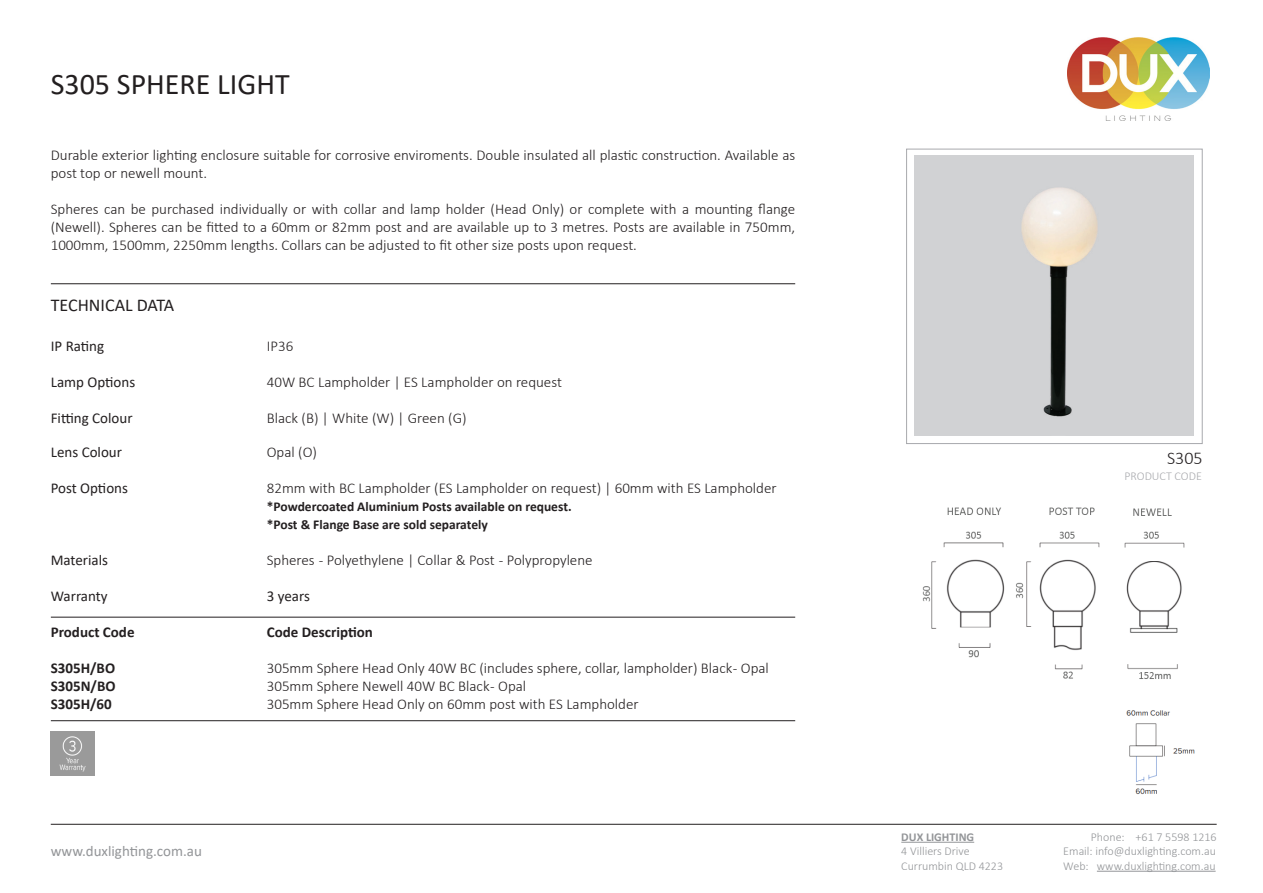
<style>
.page{position:relative;width:1263px;height:893px;background:#fff}
.page>*{position:absolute;margin:0;border:0;box-sizing:border-box;transform-origin:0 0}
.t1{font:30px "Calibri";color:#231f20}
.t2{font:18px "Calibri";color:#231f20}
.t3{font:300 18px "Calibri";color:#231f20}
.t4{font:300 15px/18px "Calibri";color:#231f20}
.t5{font:15px "Calibri";color:#231f20}
.t6{font:700 15px "Calibri";color:#231f20}
.t7{font:15px "Calibri";color:#939598}
.t8{font:700 13.5px "Calibri";color:#231f20}
.t9{font:300 12px "Calibri";color:#939598}
.t10{font:700 12px "Calibri";color:#939598}
.t11{font:300 12px "Calibri";color:#a8a9ad}
</style>
<div class="page">
<div style="left:906px;top:149px;width:296px;height:295px;border:1px solid #a8a9ad"></div>
<img style="left:1067px;top:37px;width:143px;height:84px">
<hr style="left:51px;top:283px;width:744px;height:1px;background:#231f20">
<img style="left:914px;top:156px;width:280px;height:279px">
<img style="left:51px;top:731px;width:43px;height:44px">
<hr style="left:51px;top:720px;width:744px;height:1px;background:#231f20">
<hr style="left:51px;top:824px;width:1166px;height:1px;background:#231f20">
<hr style="left:901px;top:842px;width:73px;height:1px;background:#939598">
<hr style="left:1097px;top:871px;width:118px;height:1px;background:#939598">
<hr style="left:51px;top:617px;width:744px;height:1px;background:#231f20">
<img style="left:1126px;top:710px;width:69px;height:85px">
<img style="left:922px;top:507px;width:263px;height:172px">
<p class="t1" style="left:51px;top:63px;width:240px">S305 SPHERE LIGHT</p>
<p class="t4" style="left:51px;top:146px;width:746px">Durable exterior lighting enclosure suitable for corrosive enviroments. Double insulated all plastic construction. Available as post top or newell mount.</p>
<p class="t4" style="left:51px;top:200px;width:746px;text-align:justify">Spheres can be purchased individually or with collar and lamp holder (Head Only) or complete with a mounting flange (Newell). Spheres can be fitted to a 60mm or 82mm post and are available up to 3 metres. Posts are available in 750mm, 1000mm, 1500mm, 2250mm lengths. Collars can be adjusted to fit other size posts upon request.</p>
<p class="t2" style="left:51px;top:293px;width:125px">TECHNICAL DATA</p>
<p class="t5" style="left:51px;top:335px;width:55px">IP Rating</p>
<p class="t4" style="left:267px;top:337px;width:28px">IP36</p>
<p class="t5" style="left:51px;top:371px;width:86px">Lamp Options</p>
<p class="t4" style="left:267px;top:373px;width:297px">40W BC Lampholder | ES Lampholder on request</p>
<p class="t5" style="left:51px;top:407px;width:83px">Fitting Colour</p>
<p class="t4" style="left:267px;top:409px;width:201px">Black (B) | White (W) | Green (G)</p>
<p class="t5" style="left:51px;top:442px;width:73px">Lens Colour</p>
<p class="t4" style="left:267px;top:443px;width:52px">Opal (O)</p>
<p class="t5" style="left:51px;top:478px;width:79px">Post Options</p>
<p class="t4" style="left:267px;top:479px;width:511px">82mm with BC Lampholder (ES Lampholder on request) | 60mm with ES Lampholder</p>
<p class="t8" style="left:267px;top:497px;width:306px">*Powdercoated Aluminium Posts available on request.</p>
<p class="t8" style="left:267px;top:515px;width:223px">*Post &amp; Flange Base are sold separately</p>
<p class="t5" style="left:51px;top:550px;width:59px">Materials</p>
<p class="t4" style="left:267px;top:551px;width:327px">Spheres - Polyethylene | Collar &amp; Post - Polypropylene</p>
<p class="t5" style="left:51px;top:586px;width:58px">Warranty</p>
<p class="t5" style="left:267px;top:586px;width:45px">3 years</p>
<p class="t6" style="left:51px;top:621px;width:85px">Product Code</p>
<p class="t6" style="left:267px;top:621px;width:108px">Code Description</p>
<p class="t6" style="left:51px;top:657px;width:66px">S305H/BO</p>
<p class="t4" style="left:267px;top:659px;width:504px">305mm Sphere Head Only 40W BC (includes sphere, collar, lampholder) Black - Opal</p>
<p class="t6" style="left:51px;top:675px;width:66px">S305N/BO</p>
<p class="t4" style="left:267px;top:677px;width:261px">305mm Sphere Newell 40W BC Black - Opal</p>
<p class="t6" style="left:51px;top:693px;width:63px">S305H/60</p>
<p class="t4" style="left:267px;top:695px;width:373px">305mm Sphere Head Only on 60mm post with ES Lampholder</p>
<p class="t7" style="left:51px;top:840px;width:153px">www.duxlighting.com.au</p>
<p class="t3" style="left:1167px;top:447px;width:37px">S305</p>
<p class="t11" style="left:1124px;top:469px;width:79px">PRODUCT CODE</p>
<p class="t10" style="left:901px;top:828px;width:74px">DUX LIGHTING</p>
<p class="t9" style="left:1091px;top:829px;width:127px">Phone: +61 7 5598 1216</p>
<p class="t9" style="left:901px;top:844px;width:70px">4 Villiers Drive</p>
<p class="t9" style="left:1063px;top:844px;width:154px">Email: info@duxlighting.com.au</p>
<p class="t9" style="left:901px;top:858px;width:103px">Currumbin QLD 4223</p>
<p class="t9" style="left:1063px;top:858px;width:154px">Web: www.duxlighting.com.au</p>
</div>
